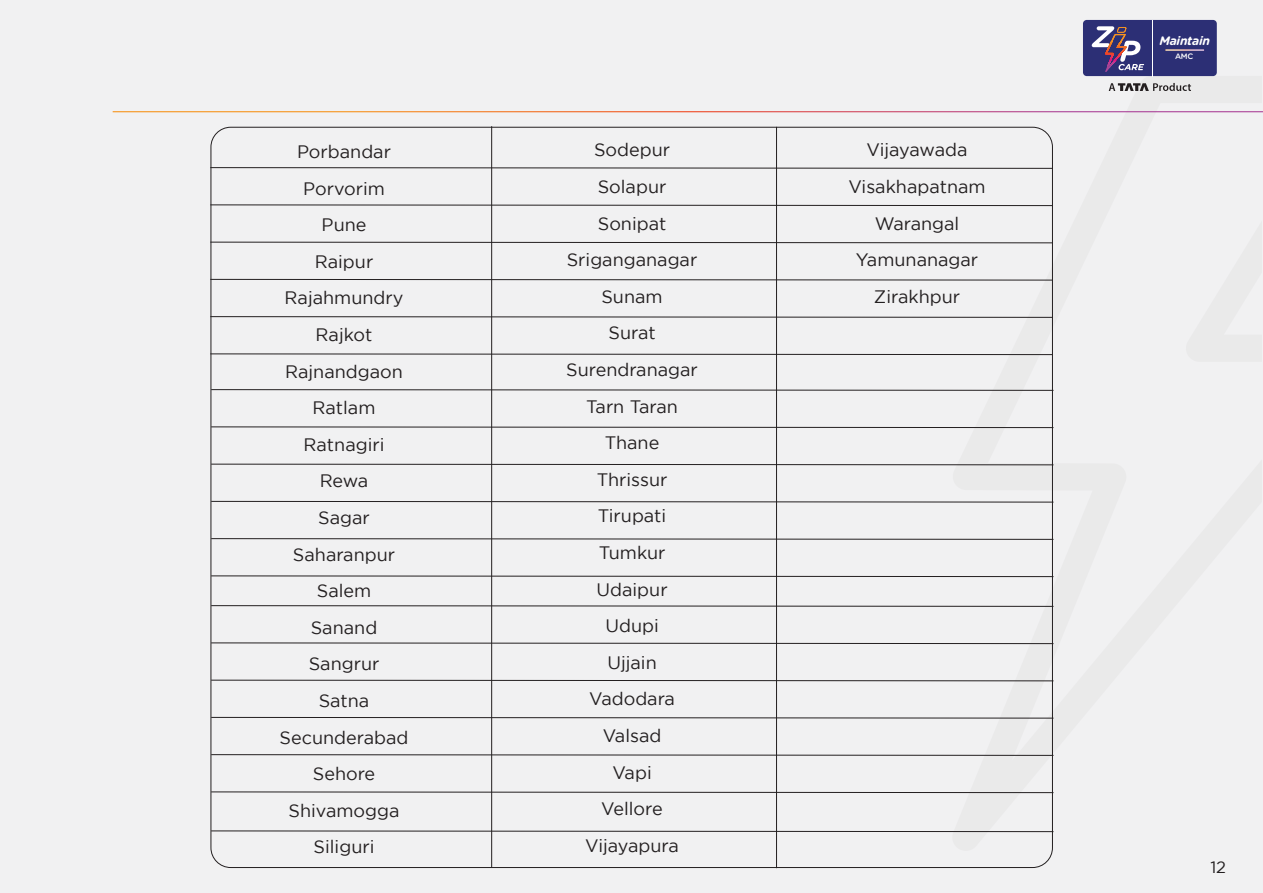
<style>
.page{position:relative;width:1263px;height:893px;background:#f1f1f2}
.page>*{position:absolute;margin:0;border:0;box-sizing:border-box;transform-origin:0 0}
.t1{font:18px/36.6px "Gotham";color:#231f20;text-align:center}
.t2{font:16.5px "Gotham";color:#231f20}
.t3{font:italic 700 12.3px "Gotham Rounded";letter-spacing:-.025em;color:#fff}
.t4{font:500 7.95px "Gotham Rounded";color:#fff}
</style>
<div class="page">
<svg style="left:951px;top:76px;width:311px;height:757px"></svg>
<hr style="left:113px;top:111px;width:1150px;height:1px;background:#fff">
<hr style="left:491px;top:126px;width:1px;height:741px;background:#231f20">
<hr style="left:776px;top:127px;width:1px;height:741px;background:#231f20">
<svg style="left:210px;top:167px;width:843px;height:2px;background:#888687"></svg>
<svg style="left:210px;top:204px;width:843px;height:2px;background:#898788"></svg>
<svg style="left:210px;top:241px;width:843px;height:3px"></svg>
<svg style="left:210px;top:279px;width:843px;height:2px;background:#898788"></svg>
<svg style="left:210px;top:316px;width:843px;height:2px;background:#888687"></svg>
<svg style="left:210px;top:353px;width:843px;height:2px;background:#898788"></svg>
<svg style="left:210px;top:389px;width:844px;height:2px;background:#888687"></svg>
<svg style="left:210px;top:426px;width:844px;height:2px;background:#898788"></svg>
<svg style="left:210px;top:463px;width:844px;height:3px"></svg>
<svg style="left:210px;top:501px;width:844px;height:2px;background:#898788"></svg>
<svg style="left:210px;top:538px;width:844px;height:2px;background:#888687"></svg>
<svg style="left:210px;top:575px;width:844px;height:2px;background:#898788"></svg>
<svg style="left:210px;top:605px;width:844px;height:2px;background:#888687"></svg>
<svg style="left:210px;top:642px;width:844px;height:2px;background:#898788"></svg>
<svg style="left:210px;top:679px;width:844px;height:3px"></svg>
<svg style="left:210px;top:717px;width:844px;height:2px;background:#898788"></svg>
<svg style="left:210px;top:754px;width:844px;height:2px;background:#888687"></svg>
<svg style="left:210px;top:791px;width:844px;height:2px;background:#898788"></svg>
<svg style="left:210px;top:830px;width:844px;height:2px;background:#8a8889"></svg>
<svg style="left:1109px;top:83px;width:82px;height:8px"></svg>
<div style="left:1083px;top:20px;width:134px;height:56px;background:#2c2f75;border-radius:4px"></div>
<svg style="left:1092px;top:26px;width:52px;height:46px"></svg>
<hr style="left:1152px;top:20px;width:1px;height:56px;background:#fff">
<hr style="left:1165px;top:50px;width:39px;height:1px;background:#fff">
<p class="t1" style="left:280px;top:133px;width:130px">Porbandar<br>Porvorim<br>Pune<br>Raipur<br>Rajahmundry<br>Rajkot<br>Rajnandgaon<br>Ratlam<br>Ratnagiri<br>Rewa<br>Sagar<br>Saharanpur<br>Salem<br>Sanand<br>Sangrur<br>Satna<br>Secunderabad<br>Sehore<br>Shivamogga<br>Siliguri</p>
<p class="t1" style="left:566px;top:132px;width:133px">Sodepur<br>Solapur<br>Sonipat<br>Sriganganagar<br>Sunam<br>Surat<br>Surendranagar<br>Tarn Taran<br>Thane<br>Thrissur<br>Tirupati<br>Tumkur<br>Udaipur<br>Udupi<br>Ujjain<br>Vadodara<br>Valsad<br>Vapi<br>Vellore<br>Vijayapura</p>
<p class="t1" style="left:848px;top:131px;width:139px">Vijayawada<br>Visakhapatnam<br>Warangal<br>Yamunanagar<br>Zirakhpur</p>
<p class="t3" style="left:1159px;top:31px;width:52px">Maintain</p>
<p class="t4" style="left:1175px;top:51px;width:20px">AMC</p>
<p class="t2" style="left:1210px;top:858px;width:17px">12</p>
</div>
